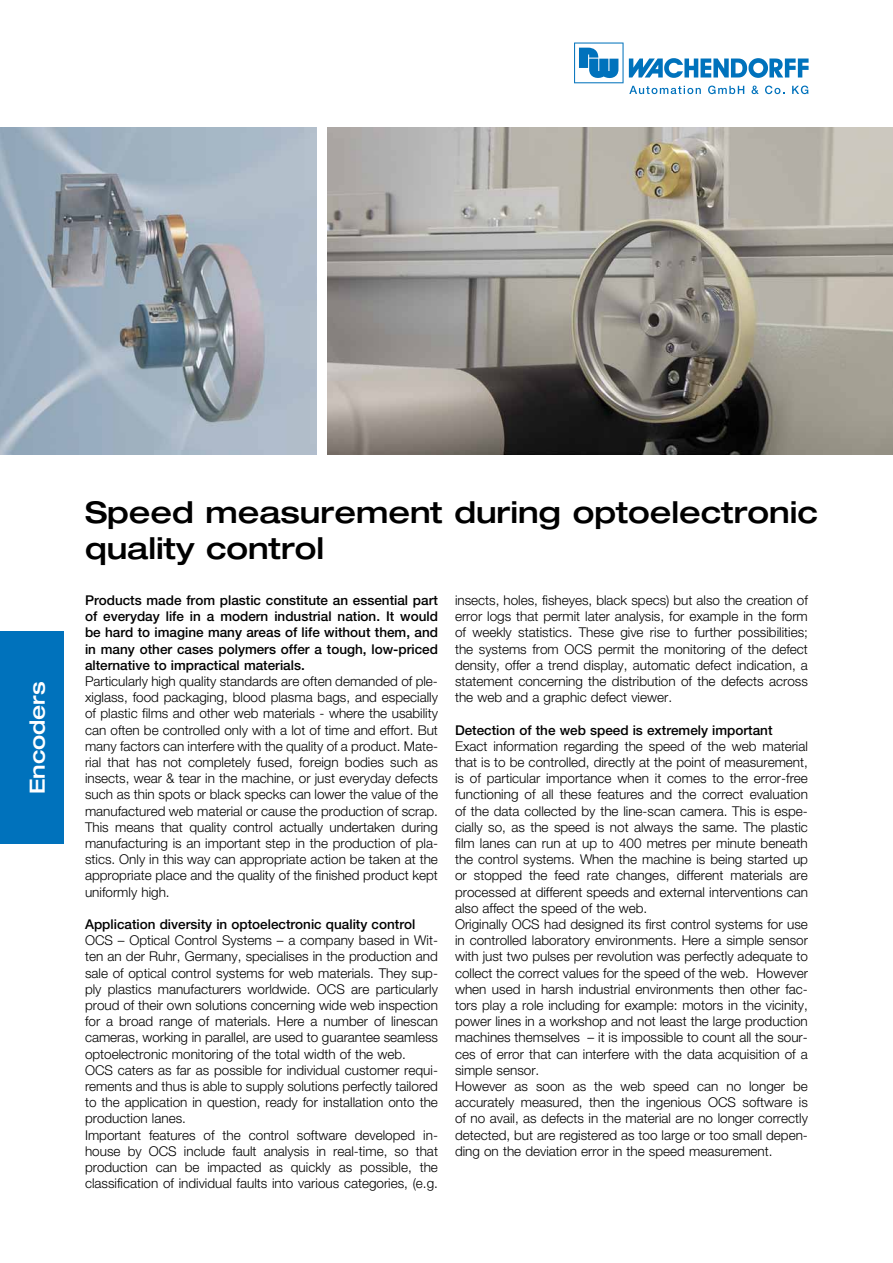
<style>
.page{position:relative;width:893px;height:1263px;background:#fff}
.page>*{position:absolute;margin:0;border:0;box-sizing:border-box;transform-origin:0 0}
.t1{font:500 expanded 30px/36px "Helvetica Neue LT Pro";color:#000}
.t2{font:500 expanded 21px "Helvetica Neue LT Pro";color:#fff}
.t3{font:300 13.5px/16.2px "Helvetica Neue LT Pro";color:#000;text-align:justify}
.t4{font:500 13.5px/16.2px "Helvetica Neue LT Pro";color:#000;text-align:justify}
</style>
<div class="page">
<img style="left:327px;top:128px;width:566px;height:327px">
<svg style="left:574px;top:43px;width:235px;height:51px"></svg>
<img style="left:0;top:128px;width:317px;height:327px">
<div style="left:0;top:631px;width:64px;height:213px;background:#0072bc"></div>
<h2 class="t2" style="left:24px;top:794px;width:115px;rotate:-90deg">Encoders</h2>
<h1 class="t1" style="left:85px;top:494px;width:735px">Speed measurement during optoelectronic quality control</h1>
<p class="t4" style="left:85px;top:592px;width:354px">Products made from plastic constitute an essential part of everyday life in a modern industrial nation. It would be hard to imagine many areas of life without them, and in many other cases polymers offer a tough, low-priced alternative to impractical materials.</p>
<p class="t3" style="left:85px;top:673px;width:354px">Particularly high quality standards are often demanded of ple&shy;xiglass, food packaging, blood plasma bags, and especially of plastic films and other web materials - where the usability can often be controlled only with a lot of time and effort. But many factors can interfere with the quality of a product. Mate&shy;rial that has not completely fused, foreign bodies such as insects, wear &amp; tear in the machine, or just everyday defects such as thin spots or black specks can lower the value of the manufactured web material or cause the production of scrap.<br>This means that quality control actually undertaken during manufacturing is an important step in the production of pla&shy;stics. Only in this way can appropriate action be taken at the appropriate place and the quality of the finished product kept uniformly high.</p>
<p class="t4" style="left:85px;top:916px;width:332px">Application diversity in optoelectronic quality control</p>
<p class="t3" style="left:85px;top:932px;width:354px;text-align:left">OCS – Optical Control Systems – a company based in Wit&shy;ten an der Ruhr, Germany, specialises in the production and sale of optical control systems for web materials. They sup&shy;ply plastics manufacturers worldwide. OCS are particularly proud of their own solutions concerning wide web inspection for a broad range of materials. Here a number of linescan cameras, working in parallel, are used to guarantee seamless optoelectronic monitoring of the total width of the web.<br>OCS caters as far as possible for individual customer requi&shy;rements and thus is able to supply solutions perfectly tailored to the application in question, ready for installation onto the production lanes.<br>Important features of the control software developed in&shy;house by OCS include fault analysis in real-time, so that production can be impacted as quickly as possible, the classification of individual faults into various categories, (e.g.</p>
<p class="t3" style="left:455px;top:592px;width:354px">insects, holes, fisheyes, black specs) but also the creation of error logs that permit later analysis, for example in the form of weekly statistics. These give rise to further possibilities; the systems from OCS permit the monitoring of the defect density, offer a trend display, automatic defect indication, a statement concerning the distribution of the defects across the web and a graphic defect viewer.</p>
<p class="t4" style="left:455px;top:721px;width:319px">Detection of the web speed is extremely important</p>
<p class="t3" style="left:455px;top:738px;width:354px;text-align:left">Exact information regarding the speed of the web material that is to be controlled, directly at the point of measurement, is of particular importance when it comes to the error-free functioning of all these features and the correct evaluation of the data collected by the line-scan camera. This is espe&shy;cially so, as the speed is not always the same. The plastic film lanes can run at up to 400 metres per minute beneath the control systems. When the machine is being started up or stopped the feed rate changes, different materials are processed at different speeds and external interventions can also affect the speed of the web.<br>Originally OCS had designed its first control systems for use in controlled laboratory environments. Here a simple sensor with just two pulses per revolution was perfectly adequate to collect the correct values for the speed of the web. However when used in harsh industrial environments then other fac&shy;tors play a role including for example: motors in the vicinity, power lines in a workshop and not least the large production machines themselves – it is impossible to count all the sour&shy;ces of error that can interfere with the data acquisition of a simple sensor.<br>However as soon as the web speed can no longer be accurately measured, then the ingenious OCS software is of no avail, as defects in the material are no longer correctly detected, but are registered as too large or too small depen&shy;ding on the deviation error in the speed measurement.</p>
</div>
